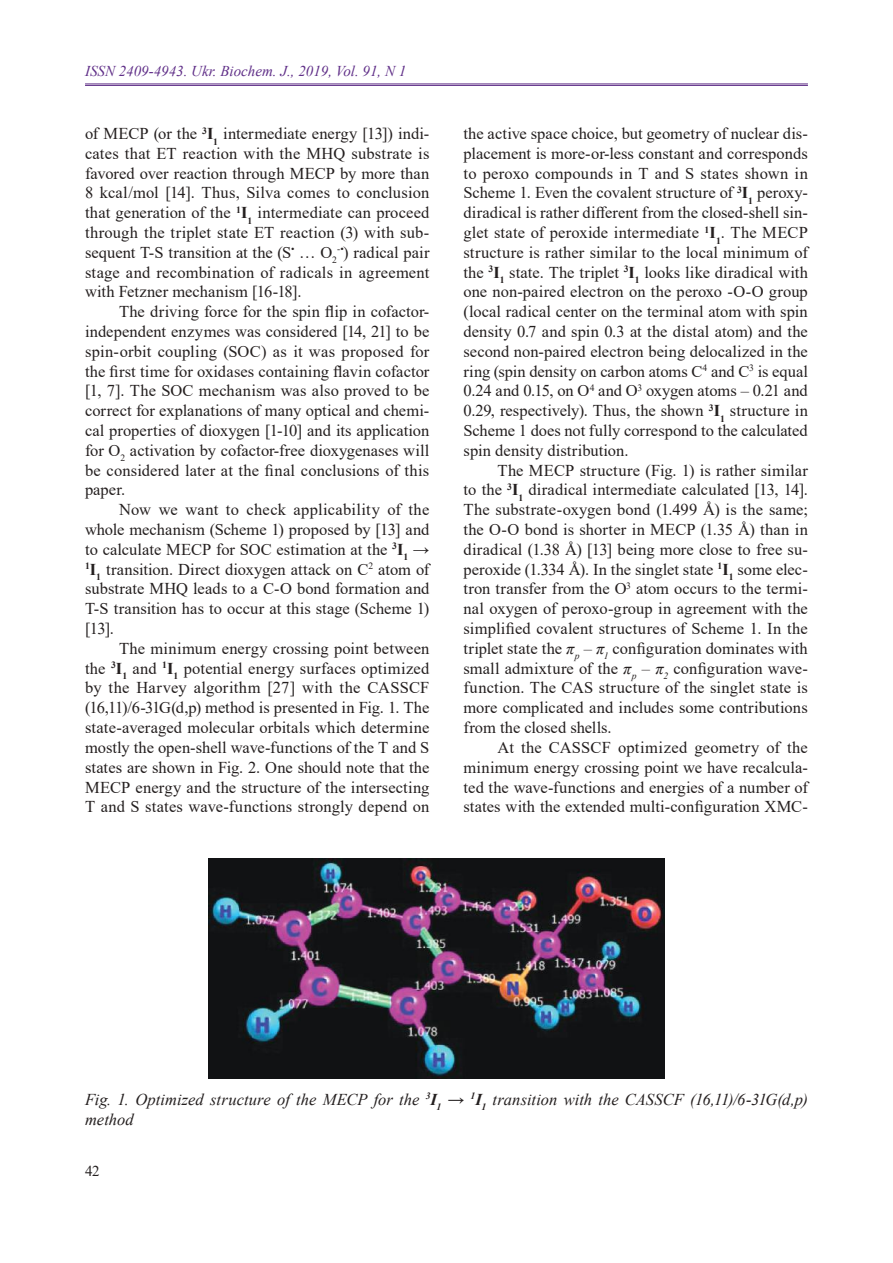
<style>
.page{position:relative;width:893px;height:1263px;background:#fff}
.page>*{position:absolute;margin:0;border:0;box-sizing:border-box;transform-origin:0 0}
.t1{font:16.5px/19.8px "Times New Roman";letter-spacing:.005em;color:#241f1f;text-align:justify}
.t2{font:italic 16.5px/19.8px "Times New Roman";color:#241f1f}
.t3{font:italic 15px "Times New Roman";color:#602f88}
.t4{font:15px "Times New Roman";color:#241f1f}
.s1{font-weight:700}
.s2{font-style:italic}
</style>
<div class="page">
<hr style="left:85px;top:84px;width:723px;height:1px;background:#602f88">
<hr style="left:85px;top:85px;width:723px;height:1px;background:#602f88">
<img style="left:208px;top:859px;width:457px;height:219px">
<p class="t3" style="left:85px;top:61px;width:323px">ISSN 2409-4943. Ukr. Biochem. J., 2019, Vol. 91, N 1</p>
<p class="t1" style="left:85px;top:123px;width:346px">of MECP (or the <sup>3</sup><span class="s1">I</span><sub>1</sub> intermediate energy [13]) indi&shy;cates that ET reaction with the MHQ substrate is favored over reaction through MECP by more than 8 kcal/mol [14]. Thus, Silva comes to conclusion that generation of the <sup>1</sup><span class="s1">I</span><sub>1</sub> intermediate can proceed through the triplet state ET reaction (3) with sub&shy;sequent T-S transition at the (S<sup>•</sup> … O<sub>2</sub><sup>-•</sup>) radical pair stage and recombination of radicals in agreement with Fetzner mechanism [16-18].</p>
<p class="t1" style="left:85px;top:301px;width:346px;text-indent:34px">The driving force for the spin flip in cofactor&shy;independent enzymes was considered [14, 21] to be spin-orbit coupling (SOC) as it was proposed for the first time for oxidases containing flavin cofactor [1, 7]. The SOC mechanism was also proved to be correct for explanations of many optical and chemi&shy;cal properties of dioxygen [1-10] and its application for O<sub>2</sub> activation by cofactor-free dioxygenases will be considered later at the final conclusions of this paper.</p>
<p class="t1" style="left:85px;top:499px;width:346px;text-indent:34px">Now we want to check applicability of the whole mechanism (Scheme 1) proposed by [13] and to calculate MECP for SOC estimation at the <sup>3</sup><span class="s1">I</span><sub>1</sub> → <sup>1</sup><span class="s1">I</span><sub>1</sub> transition. Direct dioxygen attack on C<sup>2</sup> atom of substrate MHQ leads to a C-O bond formation and T-S transition has to occur at this stage (Scheme 1) [13].</p>
<p class="t1" style="left:85px;top:638px;width:346px;text-indent:34px">The minimum energy crossing point between the <sup>3</sup><span class="s1">I</span><sub>1</sub> and <sup>1</sup><span class="s1">I</span><sub>1</sub> potential energy surfaces optimized by the Harvey algorithm [27] with the CASSCF (16,11)/6-31G(d,p) method is presented in Fig. 1. The state-averaged molecular orbitals which determine mostly the open-shell wave-functions of the T and S states are shown in Fig. 2. One should note that the MECP energy and the structure of the intersecting T and S states wave-functions strongly depend on</p>
<p class="t1" style="left:463px;top:123px;width:346px">the active space choice, but geometry of nuclear dis&shy;placement is more-or-less constant and corresponds to peroxo compounds in T and S states shown in Scheme 1. Even the covalent structure of <sup>3</sup><span class="s1">I</span><sub>1</sub> peroxy&shy;diradical is rather different from the closed-shell sin&shy;glet state of peroxide intermediate <sup>1</sup><span class="s1">I</span><sub>1</sub>. The MECP structure is rather similar to the local minimum of the <sup>3</sup><span class="s1">I</span><sub>1</sub> state. The triplet <sup>3</sup><span class="s1">I</span><sub>1</sub> looks like diradical with one non-paired electron on the peroxo -O-O group (local radical center on the terminal atom with spin density 0.7 and spin 0.3 at the distal atom) and the second non-paired electron being delocalized in the ring (spin density on carbon atoms C<sup>4</sup> and C<sup>3</sup> is equal 0.24 and 0.15, on O<sup>4</sup> and O<sup>3</sup> oxygen atoms – 0.21 and 0.29, respectively). Thus, the shown <sup>3</sup><span class="s1">I</span><sub>1</sub> structure in Scheme 1 does not fully correspond to the calculated spin density distribution.</p>
<p class="t1" style="left:463px;top:460px;width:346px;text-indent:34px">The MECP structure (Fig. 1) is rather similar to the <sup>3</sup><span class="s1">I</span><sub>1</sub> diradical intermediate calculated [13, 14].<br>The substrate-oxygen bond (1.499 Å) is the same; the O-O bond is shorter in MECP (1.35 Å) than in diradical (1.38 Å) [13] being more close to free su&shy;peroxide (1.334 Å). In the singlet state <sup>1</sup><span class="s1">I</span><sub>1</sub> some elec&shy;tron transfer from the O<sup>3</sup> atom occurs to the termi&shy;nal oxygen of peroxo-group in agreement with the simplified covalent structures of Scheme 1. In the triplet state the <span class="s2">π</span><sub>p</sub> <span class="s2">– π</span><sub>1</sub> configuration dominates with small admixture of the <span class="s2">π</span><sub>p</sub> <span class="s2">– π</span><sub>2</sub> configuration wave&shy;function. The CAS structure of the singlet state is more complicated and includes some contributions from the closed shells.</p>
<p class="t1" style="left:463px;top:737px;width:346px;text-indent:34px">At the CASSCF optimized geometry of the minimum energy crossing point we have recalcula&shy;ted the wave-functions and energies of a number of states with the extended multi-configuration XMC-</p>
<p class="t2" style="left:85px;top:1089px;width:724px">Fig. 1. Optimized structure of the MECP for the <sup>3</sup><span class="s1">I</span><sub>1</sub> → <sup>1</sup><span class="s1">I</span><sub>1</sub> transition with the CASSCF (16,11)/6-31G(d,p) method</p>
<p class="t4" style="left:85px;top:1160px;width:16px">42</p>
</div>
